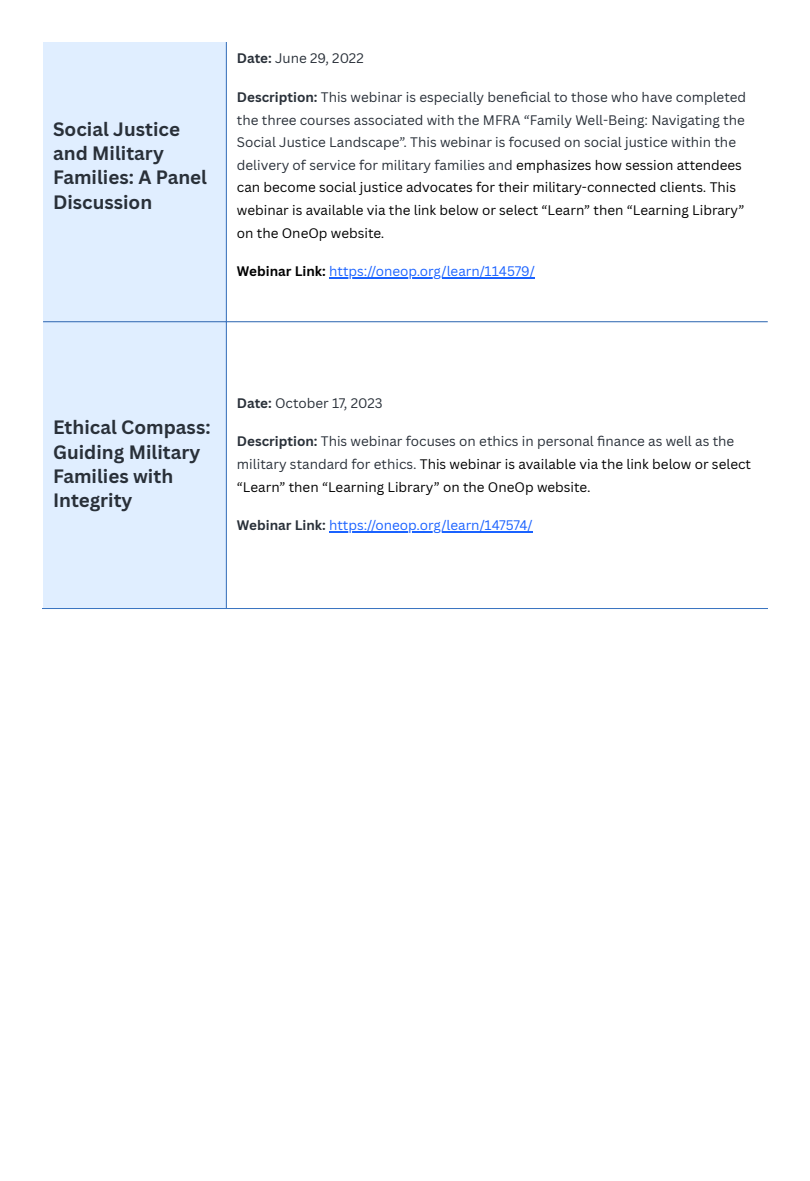
<style>
.page{position:relative;width:810px;height:1181px;background:#fff}
.page>*{position:absolute;margin:0;border:0;box-sizing:border-box;transform-origin:0 0}
.t1{font:700 18.9px/24.3px "Canva Sans";color:#293039}
.t2{font:13.5px/22.6px "Canva Sans";color:#293039}
.t3{font:13.5px/22.6px "Canva Sans";color:#000}
.t4{font:13.5px "Canva Sans";color:#1a62ff}
.s1{font-weight:700}
.s2{color:#000}
.s3{font-weight:700;color:#000}
.s4{font-weight:700;color:#293039}
.s5{color:#293039}
</style>
<div class="page">
<div style="left:43px;top:43px;width:183px;height:565px;background:#e0eeff"></div>
<hr style="left:329px;top:277px;width:206px;height:1px;background:#1a62ff">
<hr style="left:329px;top:531px;width:204px;height:1px;background:#1a62ff">
<hr style="left:226px;top:42px;width:1px;height:566px;background:#3b75c2">
<hr style="left:42px;top:42px;width:726px;height:1px;background:#3b75c2">
<hr style="left:43px;top:321px;width:725px;height:1px;background:#3b75c2">
<hr style="left:42px;top:608px;width:726px;height:1px;background:#3b75c2">
<p class="t1" style="left:53px;top:116px;width:156px">Social Justice and Military<br>Families: A Panel<br>Discussion</p>
<h1 class="t2" style="left:237px;top:47px;width:128px"><span class="s1">Date:</span> June 29, 2022</h1>
<h1 class="t2" style="left:237px;top:85px;width:511px"><span class="s1">Description:</span> This webinar is especially benefi cial to those who have completed the three courses associated with the MFRA “Family Well-Being: Navigating the Social Justice Landscape”. This webinar is focused on social justice within the delivery of service for military families and <span class="s2">emphasizes how session attendees can become social justice advocates for their military-connected clients. This webinar is available via the link below or select “Learn” then “Learning Library” on the OneOp website.</span></h1>
<h1 class="t4" style="left:237px;top:262px;width:299px"><span class="s3">Webinar Link:</span> https://oneop.org/learn/114579/</h1>
<p class="t1" style="left:53px;top:415px;width:159px">Ethical Compass:<br>Guiding Military<br>Families with<br>Integrity</p>
<h1 class="t2" style="left:237px;top:391px;width:147px"><span class="s1">Date:</span> October 17, 2023</h1>
<h1 class="t3" style="left:237px;top:430px;width:516px"><span class="s4">Description:</span> <span class="s5">This webinar focuses on ethics in personal fi nance as well as the military standard for ethics.</span> This webinar is available via the link below or select “Learn” then “Learning Library” on the OneOp website.</h1>
<h1 class="t4" style="left:237px;top:516px;width:297px"><span class="s4">Webinar Link:</span> https://oneop.org/learn/147574/</h1>
</div>
